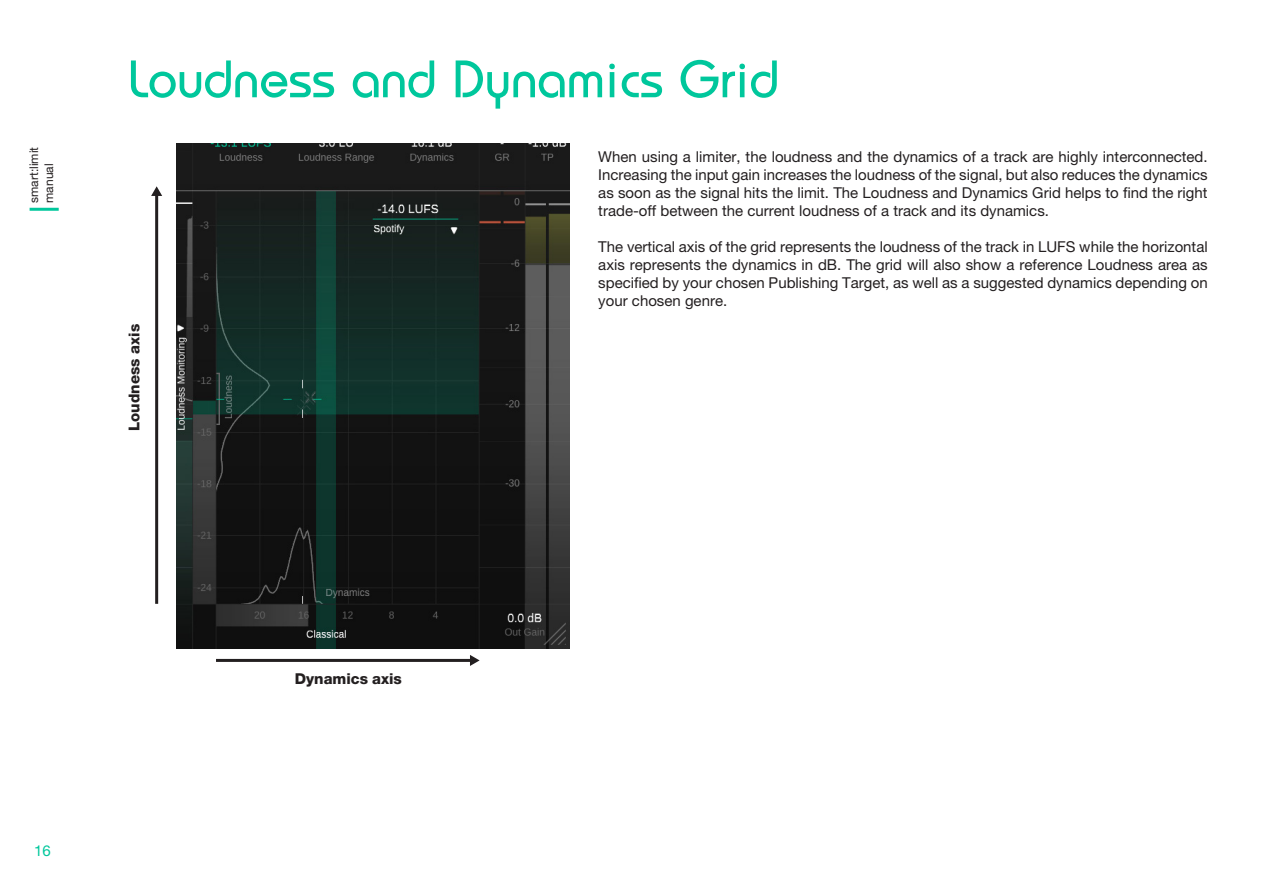
<style>
.page{position:relative;width:1263px;height:893px;background:#fff}
.page>*{position:absolute;margin:0;border:0;box-sizing:border-box;transform-origin:0 0}
.header_1{font:700 52.5px "sonible";color:#00c79c}
.running_text{font:15px/18px "Helvetica Neue LT Pro";color:#231f20;text-align:justify}
.running_text-2{font:800 15px "Helvetica Neue LT Pro";color:#231f20}
.t1{font:15px "Helvetica Neue LT Pro";color:#00c79c}
.t2{font:12px/14.9px "Helvetica Neue LT Pro";color:#231f20}
</style>
<div class="page">
<hr style="left:30px;top:208px;width:29px;height:3px;background:#00c79c">
<img style="left:177px;top:143px;width:393px;height:505px">
<hr style="left:155px;top:194px;width:3px;height:410px;background:#231f20">
<hr style="left:216px;top:659px;width:255px;height:3px;background:#231f20">
<svg style="left:151px;top:186px;width:11px;height:10px"></svg>
<svg style="left:470px;top:655px;width:10px;height:11px"></svg>
<p class="t2" style="left:26px;top:203px;width:57px;rotate:-90deg">smart:limit manual</p>
<p class="header_1" style="left:128px;top:55px;width:653px">Loudness and Dynamics Grid</p>
<p class="running_text-2" style="left:125px;top:431px;width:108px;rotate:-90deg">Loudness axis</p>
<p class="running_text" style="left:598px;top:147px;width:611px">When using a limiter, the loudness and the dynamics of a track are highly interconnected.<br>Increasing the input gain increases the loudness of the signal, but also reduces the dynamics as soon as the signal hits the limit. The Loudness and Dynamics Grid helps to find the right trade-off between the current loudness of a track and its dynamics.</p>
<p class="running_text" style="left:598px;top:237px;width:611px">The vertical axis of the grid represents the loudness of the track in LUFS while the horizontal axis represents the dynamics in dB. The grid will also show a reference Loudness area as specified by your chosen Publishing Target, as well as a suggested dynamics depending on your chosen genre.</p>
<p class="t1" style="left:34px;top:842px;width:18px">16</p>
<p class="running_text-2" style="left:295px;top:670px;width:108px">Dynamics axis</p>
</div>
